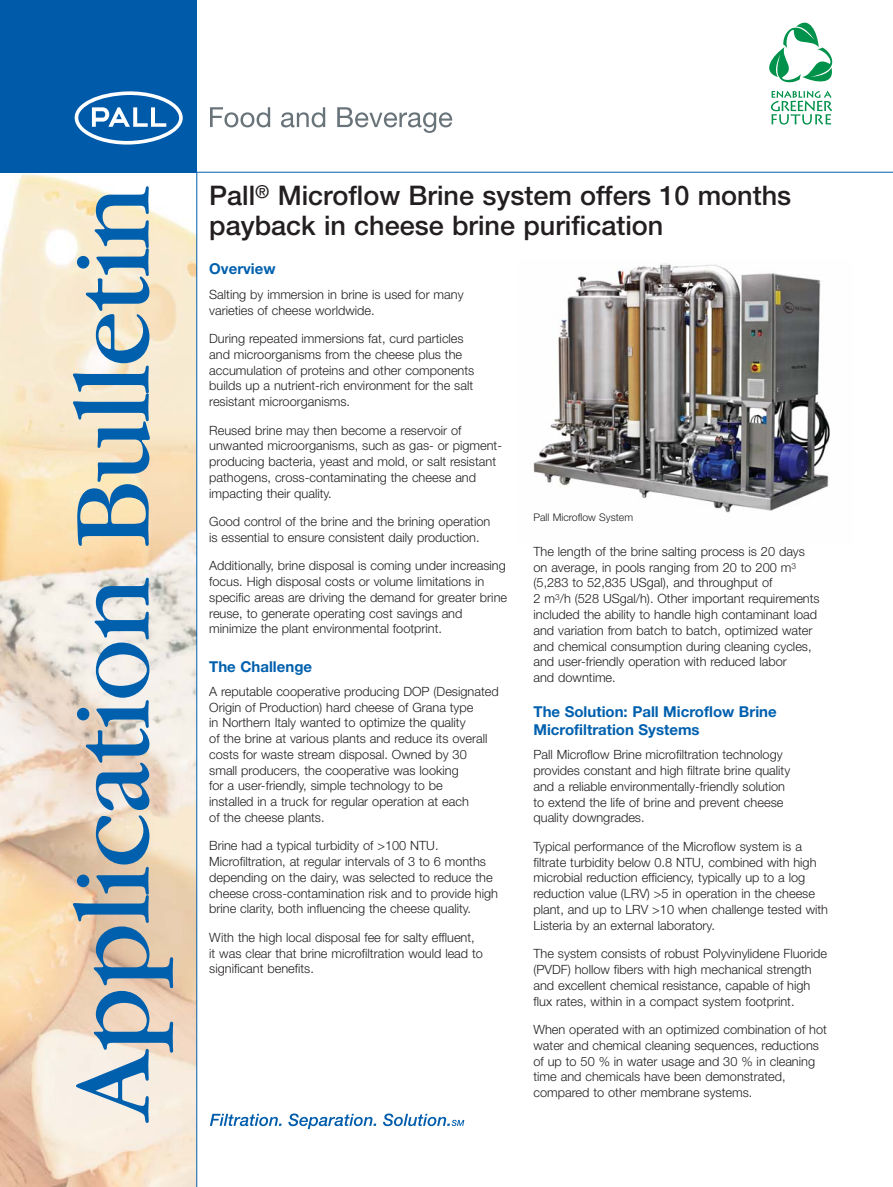
<style>
.page{position:relative;width:893px;height:1187px;background:#fff}
.page>*{position:absolute;margin:0;border:0;box-sizing:border-box;transform-origin:0 0}
.t1{font:114px "Garamond";letter-spacing:-.015em;color:#0060ae}
.t2{font:500 27px/30px "Helvetica Neue";color:#231f20}
.t3{font:700 15px/18px "Helvetica Neue";color:#0060ae}
.t4{font:300 12.75px/15.8px "Helvetica Neue";color:#231f20}
.t5{font:300 10.5px "Helvetica Neue";color:#231f20}
</style>
<div class="page">
<img style="left:0;top:172px;width:196px;height:1014px">
<div style="left:0;top:0;width:196px;height:172px;background:#005aaa"></div>
<svg style="left:75px;top:91px;width:108px;height:53px"></svg>
<svg style="left:210px;top:107px;width:60px;height:20px"></svg>
<svg style="left:281px;top:107px;width:44px;height:20px"></svg>
<svg style="left:337px;top:107px;width:115px;height:26px"></svg>
<svg style="left:210px;top:1113px;width:72px;height:12px"></svg>
<svg style="left:288px;top:1113px;width:88px;height:15px"></svg>
<svg style="left:383px;top:1113px;width:81px;height:12px"></svg>
<hr style="left:197px;top:172px;width:696px;height:1px;background:#0060ae">
<hr style="left:196px;top:172px;width:1px;height:1014px;background:#0060ae">
<svg style="left:769px;top:22px;width:64px;height:103px"></svg>
<img style="left:533px;top:263px;width:297px;height:250px">
<h1 class="t1" style="left:72px;top:1120px;width:936px;rotate:-90deg">Application Bulletin</h1>
<h2 class="t2" style="left:209px;top:183px;width:583px">Pall<sup>®</sup> Microflow Brine system offers 10 months payback in cheese brine purification</h2>
<p class="t3" style="left:209px;top:261px;width:68px">Overview</p>
<p class="t4" style="left:209px;top:287px;width:256px">Salting by immersion in brine is used for many varieties of cheese worldwide.</p>
<p class="t4" style="left:209px;top:332px;width:267px">During repeated immersions fat, curd particles and microorganisms from the cheese plus the accumulation of proteins and other components builds up a nutrient-rich environment for the salt resistant microorganisms.</p>
<p class="t4" style="left:209px;top:423px;width:294px">Reused brine may then become a reservoir of unwanted microorganisms, such as gas- or pigment&shy;producing bacteria, yeast and mold, or salt resistant pathogens, cross-contaminating the cheese and impacting their quality.</p>
<p class="t4" style="left:209px;top:515px;width:283px">Good control of the brine and the brining operation is essential to ensure consistent daily production.</p>
<p class="t4" style="left:209px;top:559px;width:299px">Additionally, brine disposal is coming under increasing focus. High disposal costs or volume limitations in specific areas are driving the demand for greater brine reuse, to generate operating cost savings and minimize the plant environmental footprint.</p>
<p class="t3" style="left:209px;top:658px;width:104px">The Challenge</p>
<p class="t4" style="left:209px;top:684px;width:291px">A reputable cooperative producing DOP (Designated Origin of Production) hard cheese of Grana type<br>in Northern Italy wanted to optimize the quality<br>of the brine at various plants and reduce its overall costs for waste stream disposal. Owned by 30<br>small producers, the cooperative was looking<br>for a user-friendly, simple technology to be<br>installed in a truck for regular operation at each<br>of the cheese plants.</p>
<p class="t4" style="left:209px;top:839px;width:290px">Brine had a typical turbidity of &gt;100 NTU.<br>Microfiltration, at regular intervals of 3 to 6 months depending on the dairy, was selected to reduce the cheese cross-contamination risk and to provide high brine clarity, both influencing the cheese quality.</p>
<p class="t4" style="left:209px;top:930px;width:275px">With the high local disposal fee for salty effluent, it was clear that brine microfiltration would lead to significant benefits.</p>
<p class="t5" style="left:533px;top:513px;width:101px">Pall Microflow System</p>
<p class="t4" style="left:533px;top:544px;width:288px">The length of the brine salting process is 20 days on average, in pools ranging from 20 to 200 m<sup>3 </sup>(5,283 to 52,835 USgal), and throughput of<br>2 m<sup>3</sup>/h (528 USgal/h). Other important requirements included the ability to handle high contaminant load and variation from batch to batch, optimized water and chemical consumption during cleaning cycles, and user-friendly operation with reduced labor<br>and downtime.</p>
<p class="t3" style="left:533px;top:704px;width:245px">The Solution: Pall Microflow Brine<br>Microfiltration Systems</p>
<p class="t4" style="left:533px;top:748px;width:258px">Pall Microflow Brine microfiltration technology provides constant and high filtrate brine quality and a reliable environmentally-friendly solution to extend the life of brine and prevent cheese quality downgrades.</p>
<p class="t4" style="left:533px;top:839px;width:296px">Typical performance of the Microflow system is a filtrate turbidity below 0.8 NTU, combined with high microbial reduction efficiency, typically up to a log reduction value (LRV) &gt;5 in operation in the cheese plant, and up to LRV &gt;10 when challenge tested with Listeria by an external laboratory.</p>
<p class="t4" style="left:533px;top:946px;width:295px">The system consists of robust Polyvinylidene Fluoride (PVDF) hollow fibers with high mechanical strength and excellent chemical resistance, capable of high flux rates, within in a compact system footprint.</p>
<p class="t4" style="left:533px;top:1022px;width:295px">When operated with an optimized combination of hot water and chemical cleaning sequences, reductions of up to 50 % in water usage and 30 % in cleaning time and chemicals have been demonstrated, compared to other membrane systems.</p>
</div>
